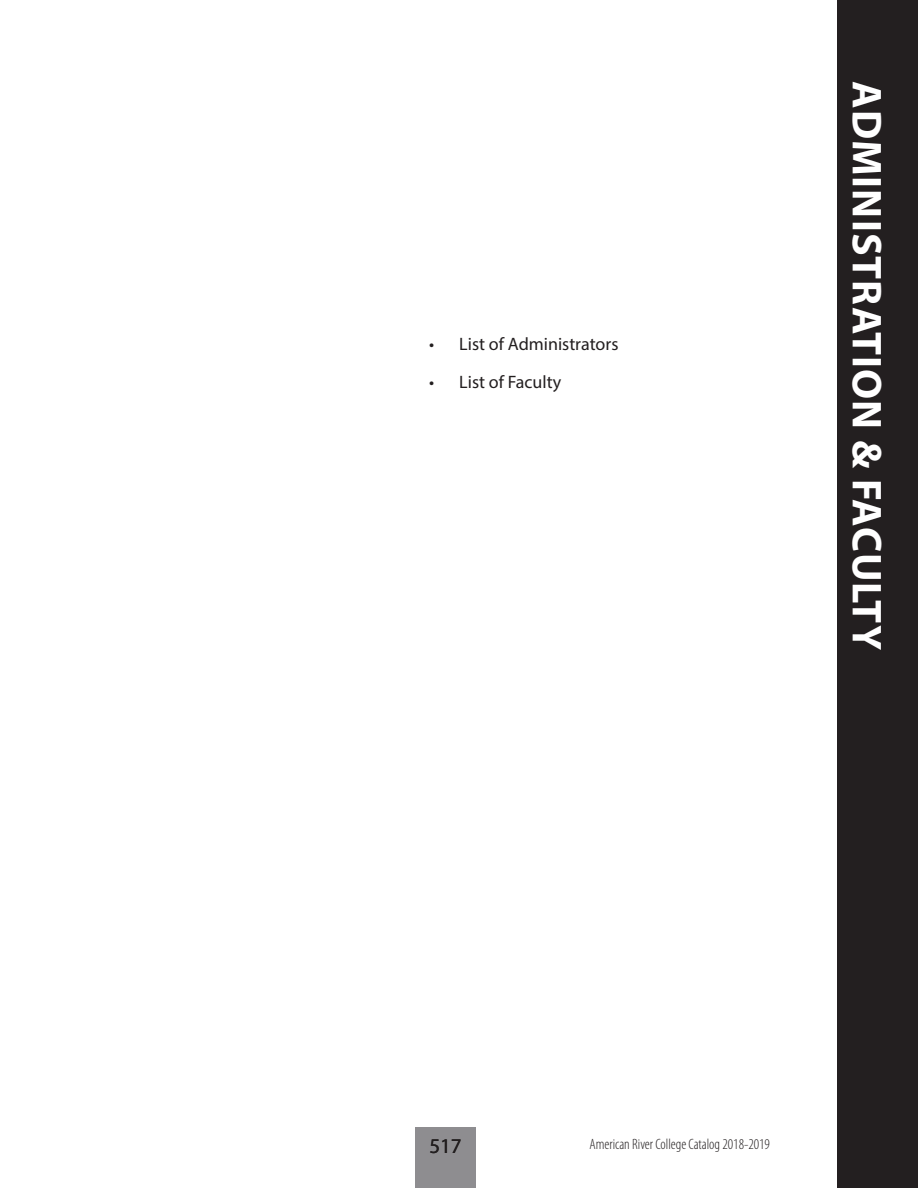
<style>
.page{position:relative;width:918px;height:1188px;background:#fff}
.page>*{position:absolute;margin:0;border:0;box-sizing:border-box;transform-origin:0 0}
.t1{font:700 42px "Myriad Pro";letter-spacing:.025em;color:#fff}
.t2{font:21px "Myriad Pro";color:#231f20}
.t3{font:18px "Myriad Pro";color:#231f20}
.t4{font:300 condensed 15px "Myriad Pro";color:#231f20}
</style>
<div class="page">
<div style="left:415px;top:1127px;width:61px;height:61px;background:#8e8d90"></div>
<div style="left:837px;top:0;width:81px;height:1188px;background:#231f20"></div>
<p class="t3" style="left:429px;top:333px;width:191px">• List of Administrators</p>
<p class="t3" style="left:429px;top:371px;width:134px">• List of Faculty</p>
<h1 class="t1" style="left:894px;top:81px;width:571px;rotate:90deg">ADMINISTRATION &amp; FACULTY</h1>
<h2 class="t2" style="left:429px;top:1133px;width:34px">517</h2>
<p class="t4" style="left:589px;top:1136px;width:182px">American River College Catalog 2018-2019</p>
</div>
